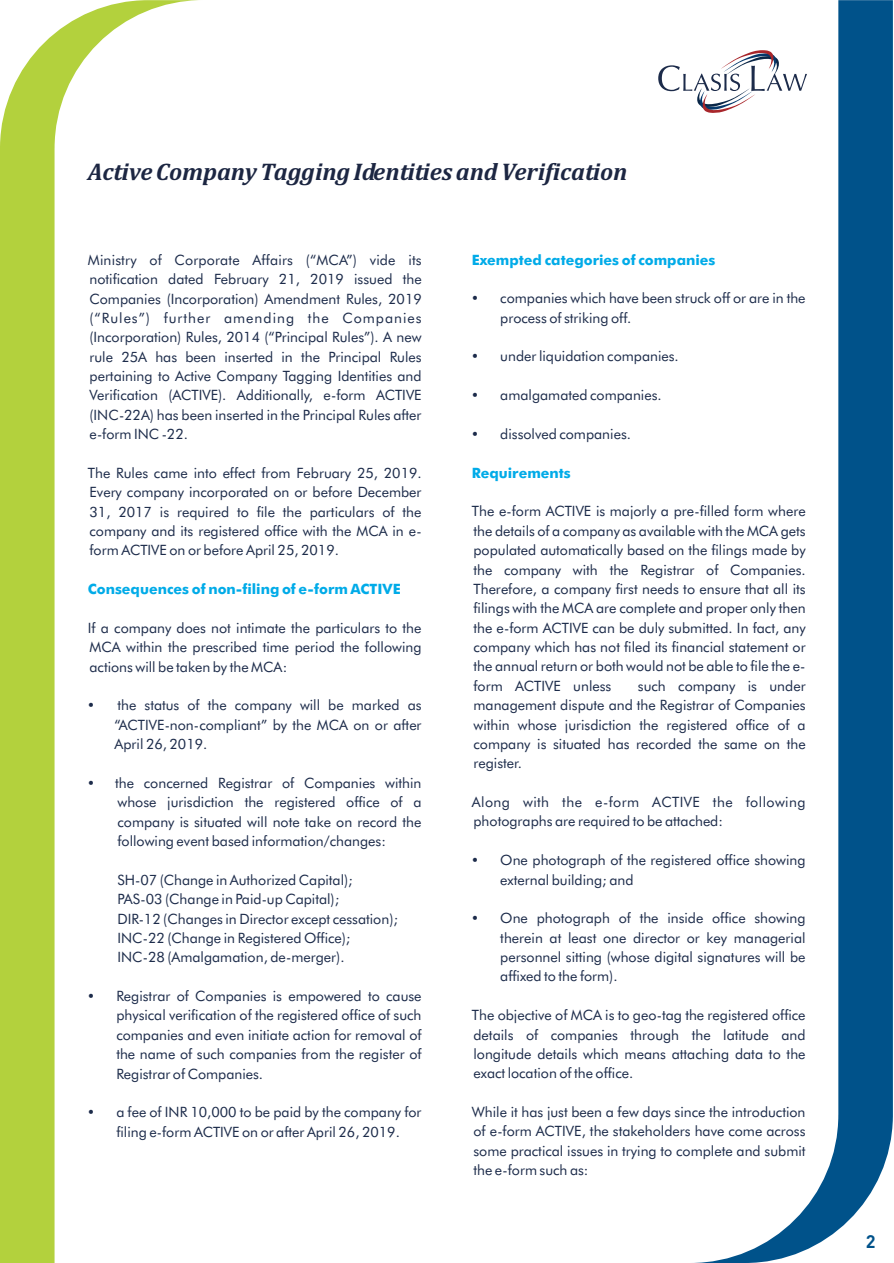
<style>
.page{position:relative;width:894px;height:1263px;background:#fff}
.page>*{position:absolute;margin:0;border:0;box-sizing:border-box;transform-origin:0 0}
.t1{font:italic 700 24.3px "Cambria";color:#1c2642}
.t2{font:700 18px "DIN";color:#00528a}
.t3{font:14.25px/19.4px "Futura Bk BT";color:#1c2b4a;text-align:justify}
.t4{font:700 14.25px "Futura Md BT";color:#00abe8}
</style>
<div class="page">
<svg style="left:0;top:0;width:198px;height:1263px"></svg>
<svg style="left:694px;top:0;width:199px;height:1263px"></svg>
<svg style="left:658px;top:44px;width:149px;height:75px"></svg>
<h1 class="t1" style="left:88px;top:161px;width:541px">Active Company Tagging Identities and Verification</h1>
<p class="t3" style="left:88px;top:251px;width:335px">Ministry of Corporate Affairs (“MCA”) vide its notification dated February 21, 2019 issued the Companies (Incorporation) Amendment Rules, 2019 (“Rules”) further amending the Companies (Incorporation) Rules, 2014 (“Principal Rules”). A new rule 25A has been inserted in the Principal Rules pertaining to Active Company Tagging Identities and Verification (ACTIVE). Additionally, e-form ACTIVE (INC-22A) has been inserted in the Principal Rules after e-form INC -22.</p>
<p class="t3" style="left:88px;top:465px;width:335px">The Rules came into effect from February 25, 2019.<br>Every company incorporated on or before December 31, 2017 is required to file the particulars of the company and its registered office with the MCA in e&shy;form ACTIVE on or before April 25, 2019.</p>
<p class="t4" style="left:88px;top:583px;width:314px">Consequences of non-filing of e-form ACTIVE</p>
<p class="t3" style="left:88px;top:620px;width:335px">If a company does not intimate the particulars to the MCA within the prescribed time period the following actions will be taken by the MCA:</p>
<p class="t3" style="left:115px;top:697px;width:309px;text-indent:-27px">• the status of the company will be marked as “ACTIVE-non-compliant” by the MCA on or after April 26, 2019.</p>
<p class="t3" style="left:118px;top:775px;width:306px;text-indent:-30px">• the concerned Registrar of Companies within whose jurisdiction the registered office of a company is situated will note take on record the following event based information/changes:</p>
<p class="t3" style="left:118px;top:871px;width:282px;text-align:left">SH-07 (Change in Authorized Capital); PAS-03 (Change in Paid-up Capital);<br>DIR-12 (Changes in Director except cessation); INC-22 (Change in Registered Office); INC-28 (Amalgamation, de-merger).</p>
<p class="t3" style="left:116px;top:988px;width:307px;text-indent:-28px">• Registrar of Companies is empowered to cause physical verification of the registered office of such companies and even initiate action for removal of the name of such companies from the register of Registrar of Companies.</p>
<p class="t3" style="left:88px;top:1104px;width:335px;text-align:center">• a fee of INR 10,000 to be paid by the company for filing e-form ACTIVE on or after April 26, 2019.</p>
<p class="t4" style="left:472px;top:254px;width:245px">Exempted categories of companies</p>
<p class="t3" style="left:500px;top:290px;width:307px;text-indent:-28px">• companies which have been struck off or are in the process of striking off.</p>
<p class="t3" style="left:472px;top:348px;width:208px">• under liquidation companies.</p>
<p class="t3" style="left:472px;top:387px;width:191px">• amalgamated companies.</p>
<p class="t3" style="left:472px;top:426px;width:161px">• dissolved companies.</p>
<p class="t4" style="left:472px;top:467px;width:100px">Requirements</p>
<p class="t3" style="left:472px;top:503px;width:335px">The e-form ACTIVE is majorly a pre-filled form where the details of a company as available with the MCA gets populated automatically based on the filings made by the company with the Registrar of Companies.<br>Therefore, a company first needs to ensure that all its filings with the MCA are complete and proper only then the e-form ACTIVE can be duly submitted. In fact, any company which has not filed its financial statement or the annual return or both would not be able to file the e&shy;form ACTIVE unless</p>
<p class="t3" style="left:474px;top:677px;width:334px;text-indent:164px">such company is under management dispute and the Registrar of Companies within whose jurisdiction the registered office of a company is situated has recorded the same on the register.</p>
<p class="t3" style="left:472px;top:794px;width:335px">Along with the e-form ACTIVE the following photographs are required to be attached:</p>
<p class="t3" style="left:500px;top:852px;width:307px;text-indent:-28px">• One photograph of the registered office showing external building; and</p>
<p class="t3" style="left:500px;top:910px;width:307px;text-indent:-28px">• One photograph of the inside office showing therein at least one director or key managerial personnel sitting (whose digital signatures will be affixed to the form).</p>
<p class="t3" style="left:472px;top:1007px;width:335px">The objective of MCA is to geo-tag the registered office details of companies through the latitude and longitude details which means attaching data to the exact location of the office.</p>
<p class="t3" style="left:472px;top:1104px;width:335px">While it has just been a few days since the introduction of e-form ACTIVE, the stakeholders have come across some practical issues in trying to complete and submit the e-form such as:</p>
<p class="t2" style="left:866px;top:1235px;width:11px">2</p>
</div>
